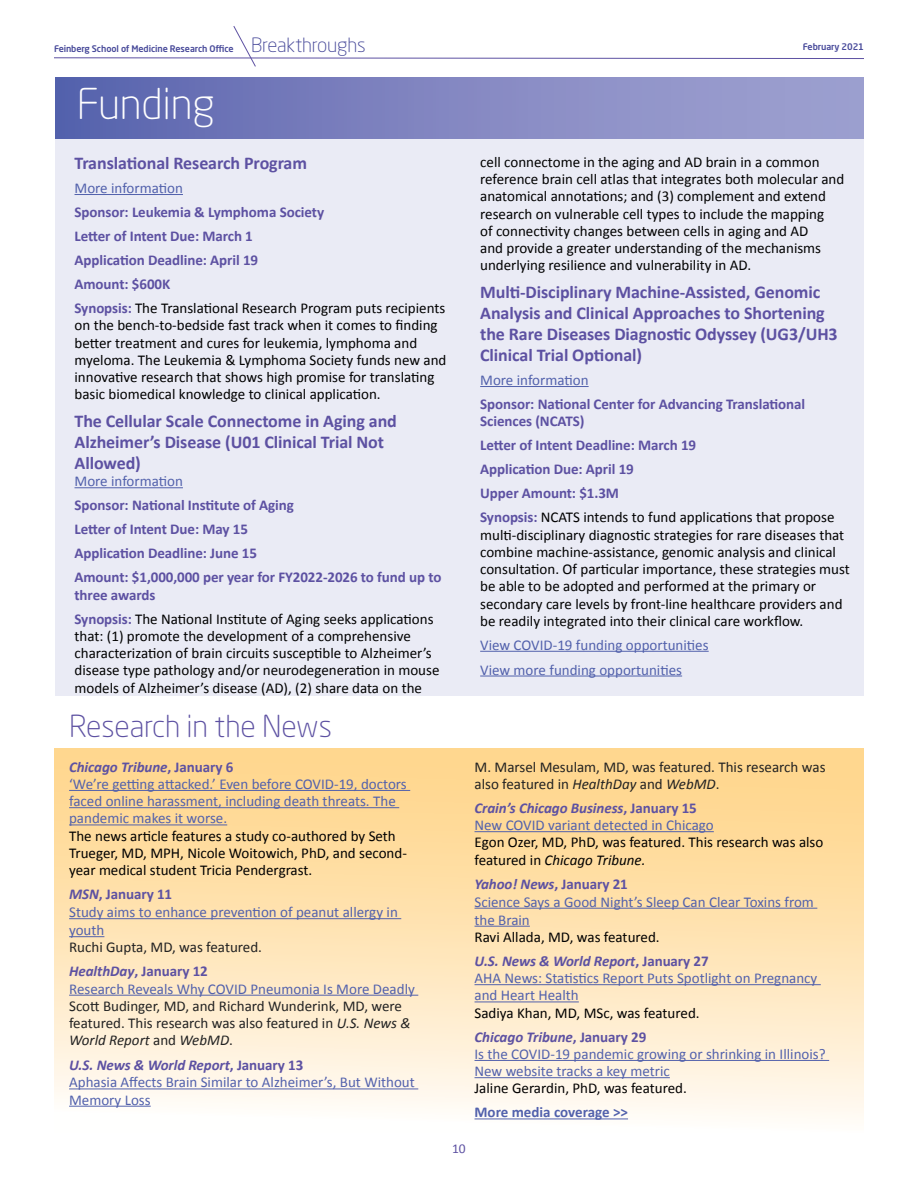
<style>
.page{position:relative;width:918px;height:1188px;background:#fff}
.page>*{position:absolute;margin:0;border:0;box-sizing:border-box;transform-origin:0 0}
.t1{font:300 42px "Neo Sans Pro";letter-spacing:-.005em;color:#fff}
.t2{font:300 30px "Neo Sans Pro";letter-spacing:-.005em;color:#5d51a2}
.t3{font:700 18px/21px "Calibri";letter-spacing:-.005em;color:#5d51a2}
.t4{font:15px/17.2px "Calibri";color:#000}
.t5{font:15px/17.2px "Calibri";color:#5261ac}
.t6{font:700 15px/24px "Calibri";letter-spacing:-.005em;color:#5d51a2}
.t7{font:15px/17.2px "Calibri";color:#222}
.t8{font:700 15px "Calibri";color:#5261ac}
.t9{font:13.5px "Calibri";color:#5d51a2}
.t10{font:500 9px "Neo Sans Pro";letter-spacing:-.01em;color:#484a9a}
.s1{font-weight:300;font-size:19.5px}
.s2{font-weight:400;color:#000}
.s3{font-weight:700;color:#5d51a2}
.s4{font-weight:700;font-style:italic;color:#5d51a2}
.s5{font-style:italic}
</style>
<div class="page">
<div style="left:55px;top:127px;width:809px;height:569px;background:#eaebf5"></div>
<div style="left:55px;top:78px;width:809px;height:60px;background:linear-gradient(to right,#5b65af,#a5a5d3)"></div>
<svg style="left:54px;top:26px;width:810px;height:41px"></svg>
<hr style="left:75px;top:194px;width:108px;height:1px;background:#5261ac">
<hr style="left:75px;top:487px;width:108px;height:1px;background:#5261ac">
<hr style="left:480px;top:386px;width:109px;height:1px;background:#5261ac">
<hr style="left:480px;top:651px;width:229px;height:1px;background:#5261ac">
<hr style="left:480px;top:676px;width:202px;height:1px;background:#5261ac">
<div style="left:54px;top:748px;width:810px;height:384px;background:linear-gradient(to bottom,#ffd282,#fef9f4)"></div>
<hr style="left:69px;top:790px;width:341px;height:1px;background:#5261ac">
<hr style="left:69px;top:807px;width:330px;height:1px;background:#5261ac">
<hr style="left:69px;top:825px;width:158px;height:1px;background:#5261ac">
<hr style="left:69px;top:918px;width:332px;height:1px;background:#5261ac">
<hr style="left:69px;top:936px;width:35px;height:1px;background:#5261ac">
<hr style="left:69px;top:995px;width:349px;height:1px;background:#5261ac">
<hr style="left:69px;top:1089px;width:349px;height:1px;background:#5261ac">
<hr style="left:69px;top:1106px;width:82px;height:1px;background:#5261ac">
<hr style="left:475px;top:831px;width:239px;height:1px;background:#5261ac">
<hr style="left:475px;top:908px;width:342px;height:1px;background:#5261ac">
<hr style="left:475px;top:926px;width:55px;height:1px;background:#5261ac">
<hr style="left:475px;top:984px;width:346px;height:1px;background:#5261ac">
<hr style="left:475px;top:1002px;width:104px;height:1px;background:#5261ac">
<hr style="left:475px;top:1060px;width:354px;height:1px;background:#5261ac">
<hr style="left:475px;top:1077px;width:195px;height:1px;background:#5261ac">
<hr style="left:475px;top:1119px;width:153px;height:1px;background:#5261ac">
<p class="t10" style="left:54px;top:43px;width:313px">Feinberg School of Medicine Research Office <span class="s1">Breakthroughs</span></p>
<p class="t10" style="left:803px;top:41px;width:63px">February 2021</p>
<h1 class="t1" style="left:77px;top:79px;width:140px">Funding</h1>
<p class="t3" style="left:75px;top:153px;width:234px">Translational Research Program</p>
<p class="t5" style="left:75px;top:179px;width:110px">More information</p>
<p class="t6" style="left:75px;top:200px;width:372px">Sponsor: Leukemia &amp; Lymphoma Society<br>Letter of Intent Due: March 1<br>Application Deadline: April 19<br>Amount: $600K<br>Synopsis: <span class="s2">The Translational Research Program puts recipients</span></p>
<p class="t4" style="left:75px;top:317px;width:373px">on the bench-to-bedside fast track when it comes to finding better treatment and cures for leukemia, lymphoma and myeloma. The Leukemia &amp; Lymphoma Society funds new and innovative research that shows high promise for translating basic biomedical knowledge to clinical application.</p>
<p class="t3" style="left:75px;top:411px;width:324px">The Cellular Scale Connectome in Aging and<br>Alzheimer’s Disease (U01 Clinical Trial Not<br>Allowed)</p>
<p class="t5" style="left:75px;top:473px;width:110px">More information</p>
<p class="t6" style="left:75px;top:493px;width:368px">Sponsor: National Institute of Aging<br>Letter of Intent Due: May 15<br>Application Deadline: June 15<br>Amount: $1,000,000 per year for FY2022-2026 to fund up to</p>
<p class="t4" style="left:75px;top:583px;width:361px;line-height:24px"><span class="s3">three awards<br>Synopsis:</span> The National Institute of Aging seeks applications</p>
<p class="t4" style="left:75px;top:627px;width:366px">that: (1) promote the development of a comprehensive characterization of brain circuits susceptible to Alzheimer’s disease type pathology and/or neurodegeneration in mouse models of Alzheimer’s disease (AD), (2) share data on the</p>
<h2 class="t2" style="left:69px;top:708px;width:264px">Research in the News</h2>
<p class="t5" style="left:69px;top:758px;width:339px"><span class="s4">Chicago Tribune</span><span class="s3">, January 6<br></span>‘We’re getting attacked.’ Even before COVID-19, doctors faced online harassment, including death threats. The pandemic makes it worse.</p>
<p class="t4" style="left:69px;top:827px;width:339px">The news article features a study co-authored by Seth<br>Trueger, MD, MPH, Nicole Woitowich, PhD, and second&shy;year medical student Tricia Pendergrast.</p>
<p class="t5" style="left:69px;top:885px;width:330px;line-height:18px"><span class="s4">MSN</span><span class="s3">, January 11<br></span>Study aims to enhance prevention of peanut allergy in youth</p>
<p class="t7" style="left:69px;top:936px;width:194px;line-height:24px">Ruchi Gupta, MD, was featured.<br><span class="s4">HealthDay</span><span class="s3">, January 12</span></p>
<p class="t5" style="left:69px;top:980px;width:347px">Research Reveals Why COVID Pneumonia Is More Deadly</p>
<p class="t7" style="left:69px;top:997px;width:343px">Scott Budinger, MD, and Richard Wunderink, MD, were featured. This research was also featured in <span class="s5">U.S. News &amp;<br>World Report</span> and <span class="s5">WebMD</span>.</p>
<p class="t5" style="left:69px;top:1057px;width:347px"><span class="s4">U.S. News &amp; World Report</span><span class="s3">, January 13<br></span>Aphasia Affects Brain Similar to Alzheimer’s, But Without<br>Memory Loss</p>
<p class="t4" style="left:480px;top:153px;width:366px">cell connectome in the aging and AD brain in a common reference brain cell atlas that integrates both molecular and anatomical annotations; and (3) complement and extend research on vulnerable cell types to include the mapping<br>of connectivity changes between cells in aging and AD<br>and provide a greater understanding of the mechanisms underlying resilience and vulnerability in AD.</p>
<p class="t3" style="left:480px;top:282px;width:359px">Multi-Disciplinary Machine-Assisted, Genomic Analysis and Clinical Approaches to Shortening the Rare Diseases Diagnostic Odyssey (UG3/UH3<br>Clinical Trial Optional)</p>
<p class="t5" style="left:480px;top:371px;width:110px">More information</p>
<p class="t6" style="left:480px;top:395px;width:327px;line-height:17.2px">Sponsor: National Center for Advancing Translational<br>Sciences (NCATS)</p>
<p class="t6" style="left:480px;top:433px;width:356px">Letter of Intent Deadline: March 19<br>Application Due: April 19<br>Upper Amount: $1.3M<br>Synopsis: <span class="s2">NCATS intends to fund applications that propose</span></p>
<p class="t4" style="left:480px;top:526px;width:371px">multi-disciplinary diagnostic strategies for rare diseases that combine machine-assistance, genomic analysis and clinical consultation. Of particular importance, these strategies must be able to be adopted and performed at the primary or secondary care levels by front-line healthcare providers and be readily integrated into their clinical care workflow.</p>
<p class="t5" style="left:480px;top:632px;width:230px;line-height:24.8px">View COVID-19 funding opportunities<br>View more funding opportunities</p>
<p class="t7" style="left:475px;top:758px;width:353px">M. Marsel Mesulam, MD, was featured. This research was also featured in <span class="s5">HealthDay</span> and <span class="s5">WebMD</span>.</p>
<p class="t5" style="left:475px;top:799px;width:241px"><span class="s4">Crain’s Chicago Business</span><span class="s3">, January 15<br></span>New COVID variant detected in Chicago</p>
<p class="t4" style="left:475px;top:834px;width:350px">Egon Ozer, MD, PhD, was featured. This research was also featured in <span class="s5">Chicago Tribune.</span></p>
<p class="t5" style="left:475px;top:875px;width:341px;line-height:18px"><span class="s4">Yahoo! News</span><span class="s3">, January 21<br></span>Science Says a Good Night’s Sleep Can Clear Toxins from the Brain</p>
<p class="t4" style="left:475px;top:925px;width:236px;line-height:24px">Ravi Allada, MD, was featured.<br><span class="s4">U.S. News &amp; World Report</span><span class="s3">, January 27</span></p>
<p class="t5" style="left:475px;top:970px;width:344px">AHA News: Statistics Report Puts Spotlight on Pregnancy and Heart Health</p>
<p class="t4" style="left:475px;top:1001px;width:227px;line-height:24px">Sadiya Khan, MD, MSc, was featured.<br><span class="s4">Chicago Tribune</span><span class="s3">, January 29</span></p>
<p class="t5" style="left:475px;top:1045px;width:353px">Is the COVID-19 pandemic growing or shrinking in Illinois?<br>New website tracks a key metric</p>
<p class="t4" style="left:475px;top:1080px;width:214px">Jaline Gerardin, PhD, was featured.</p>
<p class="t8" style="left:475px;top:1103px;width:155px">More media coverage &gt;&gt;</p>
<p class="t9" style="left:452px;top:1140px;width:15px">10</p>
</div>
